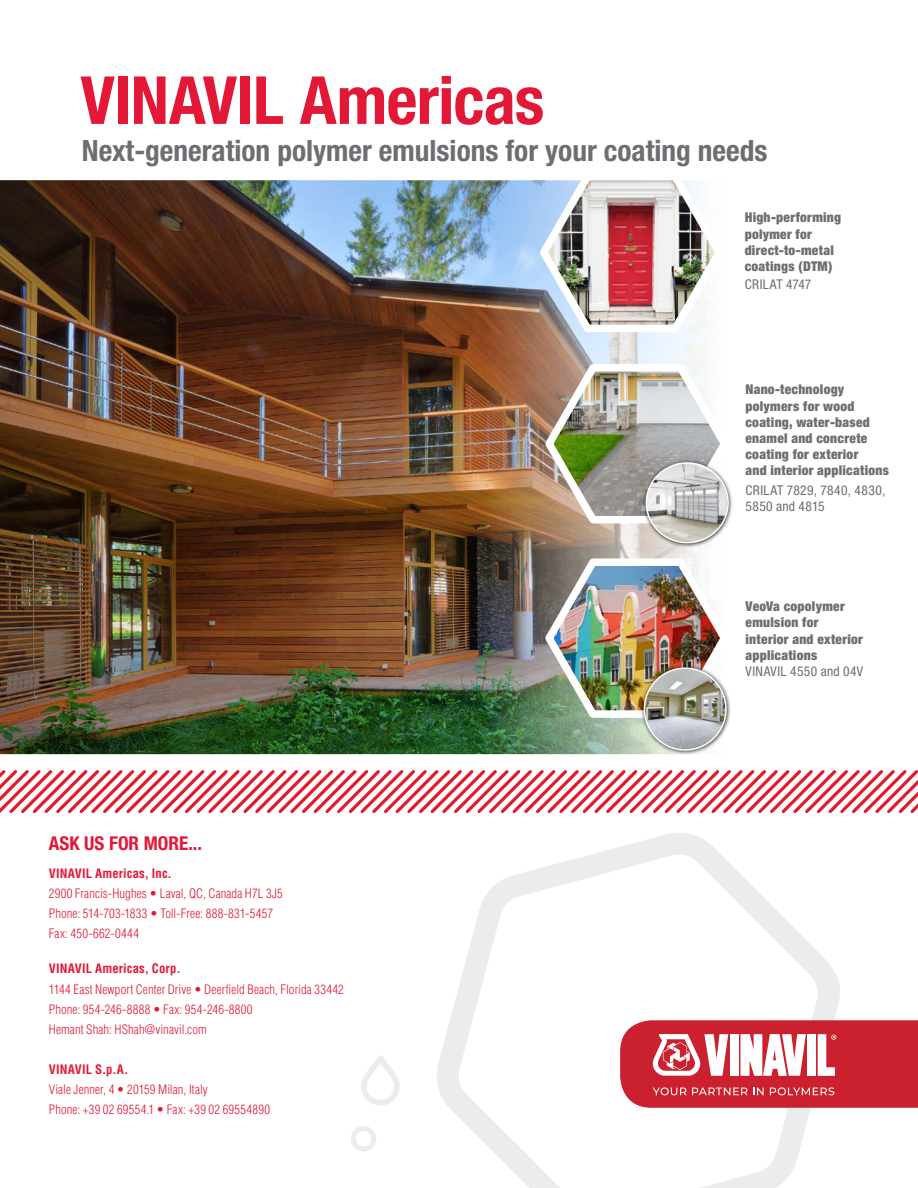
<style>
.page{position:relative;width:918px;height:1188px;background:#fff}
.page>*{position:absolute;margin:0;border:0;box-sizing:border-box;transform-origin:0 0}
.t1{font:700 condensed 66.45px "Helvetica Neue LT Std";letter-spacing:-.01em;color:#e31837}
.t2{font:700 condensed 29.4px "Helvetica Neue LT Std";color:#6d6e71}
.t3{font:700 condensed 19.05px "Helvetica Neue LT Std";color:#e31837}
.t4{font:900 condensed 13.5px/16.2px "Helvetica Neue LT Std";letter-spacing:.02em;color:#6d6e71}
.t5{font:condensed 13.5px/16.2px "Helvetica Neue LT Std";letter-spacing:.03em;color:#6d6e71}
.t6{font:300 condensed 12.75px/20.1px "Helvetica LT Std";letter-spacing:.01em;color:#e31837}
.t7{font:700 condensed 12.75px "Helvetica LT Std";letter-spacing:.01em;color:#e31837}
</style>
<div class="page">
<svg style="left:437px;top:833px;width:403px;height:355px"></svg>
<svg style="left:351px;top:1126px;width:25px;height:26px"></svg>
<svg style="left:361px;top:1055px;width:39px;height:50px"></svg>
<img style="left:0;top:180px;width:707px;height:574px">
<svg style="left:620px;top:1020px;width:298px;height:88px"></svg>
<img style="left:535px;top:180px;width:180px;height:156px">
<img style="left:540px;top:358px;width:180px;height:169px">
<div style="left:642px;top:459px;width:91px;height:89px;background:#000;opacity:.75"></div>
<img style="left:646px;top:463px;width:82px;height:79px">
<div style="left:646px;top:462px;width:83px;height:81px;border:1px solid #fff;border-radius:50%"></div>
<img style="left:540px;top:552px;width:180px;height:170px">
<div style="left:640px;top:664px;width:91px;height:91px;background:#000;opacity:.75"></div>
<img style="left:644px;top:668px;width:82px;height:82px;border-radius:41px">
<svg style="left:0;top:770px;width:918px;height:43px"></svg>
<h1 class="t1" style="left:80px;top:60px;width:465px">VINAVIL Americas</h1>
<h2 class="t2" style="left:82px;top:133px;width:687px">Next-generation polymer emulsions for your coating needs</h2>
<p class="t4" style="left:745px;top:209px;width:98px">High-performing polymer for direct-to-metal coatings (DTM)</p>
<p class="t5" style="left:745px;top:276px;width:68px">CRILAT 4747</p>
<p class="t4" style="left:746px;top:381px;width:145px">Nano-technology polymers for wood coating, water-based enamel and concrete coating for exterior<br>and interior applications</p>
<p class="t5" style="left:746px;top:482px;width:141px">CRILAT 7829, 7840, 4830,<br>5850 and 4815</p>
<h3 class="t3" style="left:49px;top:832px;width:155px">ASK US FOR MORE...</h3>
<p class="t7" style="left:49px;top:865px;width:125px">VINAVIL Americas, Inc.</p>
<p class="t6" style="left:49px;top:883px;width:236px">2900 Francis-Hughes • Laval, QC, Canada H7L 3J5<br>Phone: 514-703-1833 • Toll-Free: 888-831-5457<br>Fax: 450-662-0444</p>
<p class="t7" style="left:49px;top:961px;width:133px">VINAVIL Americas, Corp.</p>
<p class="t6" style="left:49px;top:979px;width:296px">1144 East Newport Center Drive • Deerfield Beach, Florida 33442<br>Phone: 954-246-8888 • Fax: 954-246-8800<br>Hemant Shah: HShah@vinavil.com</p>
<p class="t7" style="left:49px;top:1062px;width:81px">VINAVIL S.p.A.</p>
<p class="t6" style="left:49px;top:1080px;width:223px">Viale Jenner, 4 • 20159 Milan, Italy<br>Phone: +39 02 69554.1 • Fax: +39 02 69554890</p>
<p class="t4" style="left:746px;top:598px;width:119px">VeoVa copolymer emulsion for interior and exterior applications</p>
<p class="t5" style="left:746px;top:663px;width:119px">VINAVIL 4550 and 04V</p>
</div>
